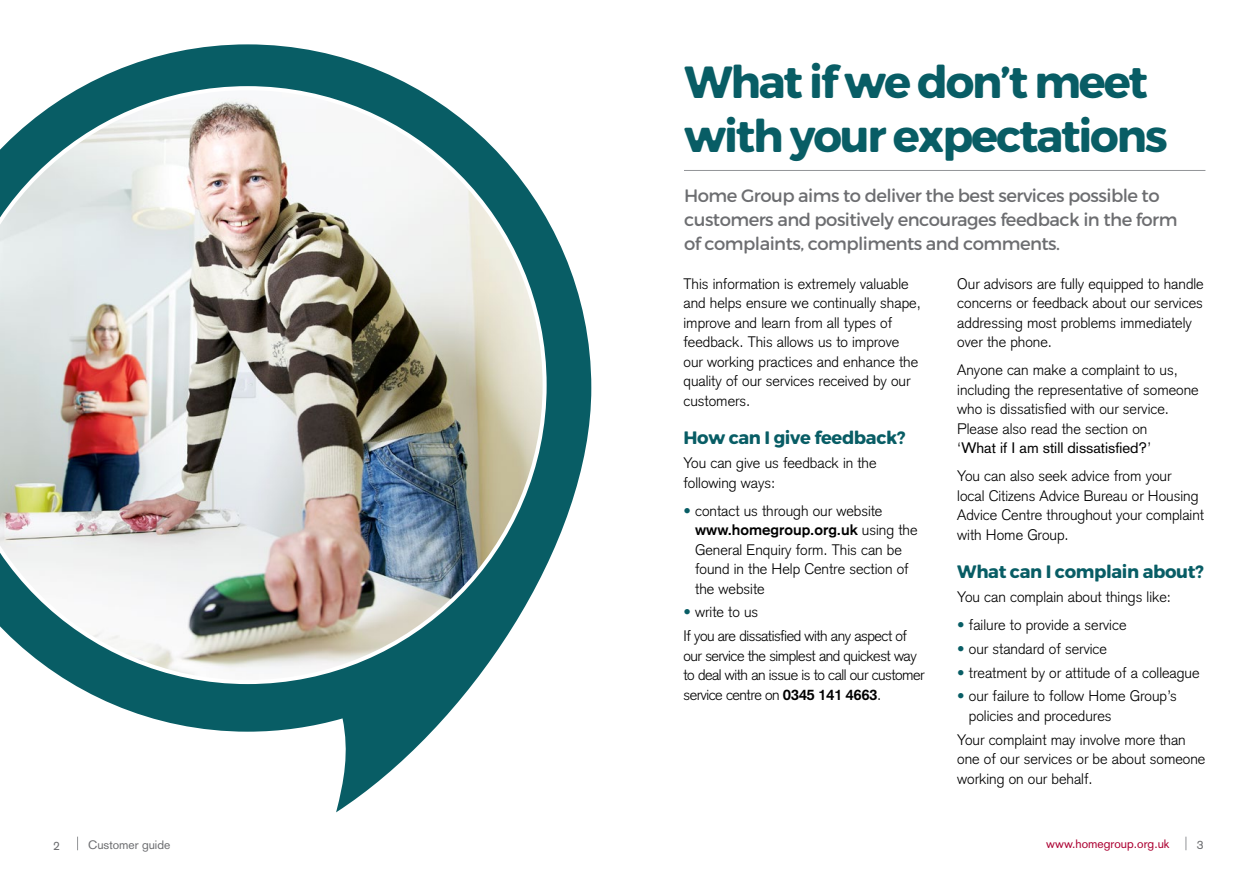
<style>
.page{position:relative;width:1259px;height:893px;background:#fff}
.page>*{position:absolute;margin:0;border:0;box-sizing:border-box;transform-origin:0 0}
.t1{font:45px/54px "Trueno Round Bd";letter-spacing:-.05em;color:#085d65}
.t2{font:18px/24px "Trueno Round";letter-spacing:-.03em;color:#6d6e71}
.t3{font:18px "Trueno Round Bd";letter-spacing:-.02em;color:#085d65}
.t4{font:300 15px/19.5px "Akzidenz Grotesk";color:#000}
.t5{font:300 15px/19.5px "Akzidenz Grotesk";letter-spacing:-.03em;color:#000}
.t6{font:12px "Akzidenz Grotesk";color:#ac0032}
.t7{font:12px "Akzidenz Grotesk";color:#6d6e71}
.s1{color:#085d65}
.s2{font-weight:700}
.s3{font-weight:400}
</style>
<div class="page">
<svg style="left:77px;top:837px;width:1px;height:13px"></svg>
<svg style="left:1185px;top:837px;width:1px;height:13px"></svg>
<hr style="left:684px;top:170px;width:521px;height:1px;background:#939598">
<svg style="left:73px;top:44px;width:518px;height:768px"></svg>
<img style="left:0;top:86px;width:546px;height:598px">
<h1 class="t1" style="left:684px;top:55px;width:485px">What if we don’t meet with your expectations</h1>
<p class="t2" style="left:684px;top:183px;width:495px">Home Group aims to deliver the best services possible to customers and positively encourages feedback in the form of complaints, compliments and comments.</p>
<p class="t4" style="left:683px;top:274px;width:239px">This information is extremely valuable and helps ensure we continually shape, improve and learn from all types of feedback. This allows us to improve our working practices and enhance the quality of our services received by our customers.</p>
<p class="t3" style="left:683px;top:427px;width:224px">How can I give feedback?</p>
<p class="t4" style="left:683px;top:453px;width:195px">You can give us feedback in the following ways:</p>
<p class="t4" style="left:695px;top:501px;width:224px;text-indent:-12px"><span class="s1">•</span> contact us through our website <span class="s2">www.homegroup.org.uk</span> using the<br>General Enquiry form. This can be found in the Help Centre section of the website</p>
<p class="t5" style="left:683px;top:600px;width:225px;line-height:23.7px"><span class="s1">•</span> write to us<br>If you are dissatisfied with any aspect of</p>
<p class="t5" style="left:683px;top:646px;width:243px">our service the simplest and quickest way to deal with an issue is to call our customer service centre on <span class="s2">0345 141 4663</span>.</p>
<p class="t4" style="left:957px;top:274px;width:248px">Our advisors are fully equipped to handle concerns or feedback about our services addressing most problems immediately over the phone.</p>
<p class="t4" style="left:957px;top:360px;width:243px">Anyone can make a complaint to us, including the representative of someone who is dissatisfied with our service.<br>Please also read the section on<br>‘<span class="s3">What if I am still dissatisfied?</span>’</p>
<p class="t4" style="left:957px;top:466px;width:248px">You can also seek advice from your<br>local Citizens Advice Bureau or Housing<br>Advice Centre throughout your complaint with Home Group.</p>
<p class="t3" style="left:957px;top:561px;width:248px">What can I complain about?</p>
<p class="t4" style="left:957px;top:587px;width:215px">You can complain about things like:</p>
<p class="t4" style="left:957px;top:615px;width:171px"><span class="s1">•</span> failure to provide a service</p>
<p class="t4" style="left:957px;top:639px;width:151px"><span class="s1">•</span> our standard of service</p>
<p class="t4" style="left:957px;top:663px;width:244px"><span class="s1">•</span> treatment by or attitude of a colleague</p>
<p class="t4" style="left:969px;top:686px;width:209px;text-indent:-12px"><span class="s1">•</span> our failure to follow Home Group’s policies and procedures</p>
<p class="t4" style="left:957px;top:730px;width:250px">Your complaint may involve more than one of our services or be about someone working on our behalf.</p>
<p class="t7" style="left:53px;top:839px;width:8px">2</p>
<p class="t7" style="left:88px;top:837px;width:84px">Customer guide</p>
<p class="t6" style="left:1046px;top:836px;width:125px">www.homegroup.org.uk</p>
<p class="t7" style="left:1197px;top:837px;width:8px">3</p>
</div>
